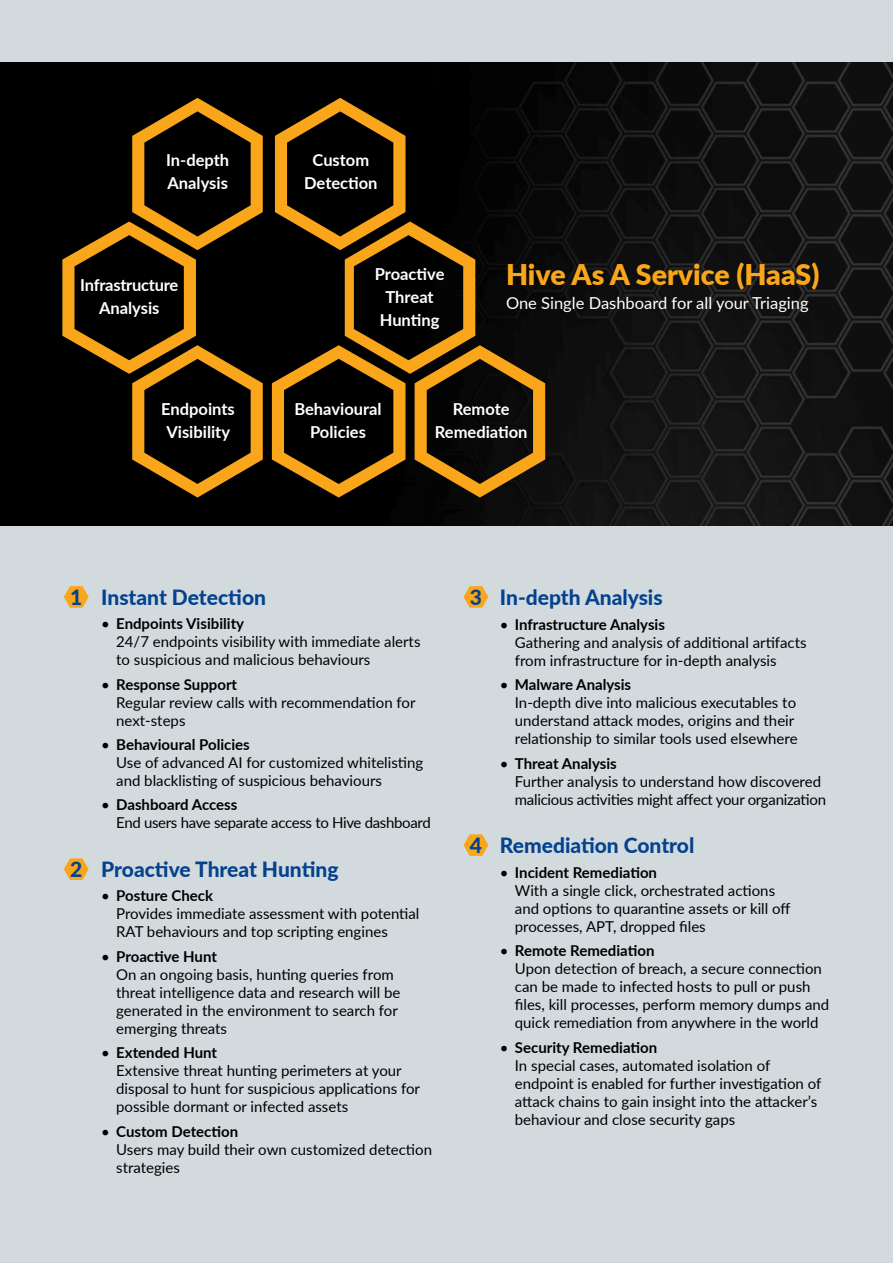
<style>
.page{position:relative;width:893px;height:1263px;background:#d3dade}
.page>*{position:absolute;margin:0;border:0;box-sizing:border-box;transform-origin:0 0}
.t1{font:900 28.5px "Lato";color:#faa61a}
.t2{font:800 21px "Lato";color:#03428e}
.t3{font:700 16.5px/22.5px "Lato";color:#fff;text-align:center}
.t4{font:16.5px "Lato";color:#fff}
.t5{font:15px/18px "Lato";color:#000}
.t6{font:15px/18px "Lato";letter-spacing:-.02em;color:#000}
.s1{font-weight:700}
</style>
<div class="page">
<img style="left:0;top:62px;width:893px;height:464px">
<svg style="left:64px;top:586px;width:25px;height:22px"></svg>
<svg style="left:463px;top:586px;width:25px;height:22px"></svg>
<svg style="left:64px;top:858px;width:25px;height:22px"></svg>
<svg style="left:463px;top:834px;width:25px;height:22px"></svg>
<svg style="left:62px;top:98px;width:201px;height:400px;background:#2e1e04"></svg>
<svg style="left:272px;top:98px;width:273px;height:400px;background:#2e1f07"></svg>
<p class="t3" style="left:166px;top:148px;width:65px;text-align:left">In-depth<br>Analysis</p>
<p class="t3" style="left:80px;top:273px;width:99px">Infrastructure<br>Analysis</p>
<p class="t3" style="left:161px;top:397px;width:75px">Endpoints<br>Visibility</p>
<p class="t3" style="left:304px;top:148px;width:75px">Custom<br>Detection</p>
<p class="t3" style="left:375px;top:262px;width:71px">Proactive<br>Threat<br>Hunting</p>
<h1 class="t1" style="left:506px;top:253px;width:315px">Hive As A Service (HaaS)</h1>
<p class="t4" style="left:506px;top:291px;width:304px">One Single Dashboard for all your Triaging</p>
<p class="t3" style="left:294px;top:397px;width:89px">Behavioural<br>Policies</p>
<p class="t3" style="left:435px;top:397px;width:94px">Remote<br>Remediation</p>
<h2 class="t2" style="left:101px;top:581px;width:166px">Instant Detection</h2>
<p class="t5" style="left:116px;top:614px;width:306px;text-indent:-15px">• <span class="s1">Endpoints Visibility<br></span>24/7 endpoints visibility with immediate alerts to suspicious and malicious behaviours</p>
<p class="t5" style="left:116px;top:674px;width:301px;text-indent:-15px">• <span class="s1">Response Support<br></span>Regular review calls with recommendation for next-steps</p>
<p class="t5" style="left:116px;top:735px;width:309px;text-indent:-15px">• <span class="s1">Behavioural Policies<br></span>Use of advanced AI for customized whitelisting and blacklisting of suspicious behaviours</p>
<p class="t6" style="left:116px;top:795px;width:316px;text-indent:-15px">• <span class="s1">Dashboard Access<br></span>End users have separate access to Hive dashboard</p>
<h2 class="t2" style="left:101px;top:854px;width:239px">Proactive Threat Hunting</h2>
<p class="t5" style="left:116px;top:886px;width:305px;text-indent:-15px">• <span class="s1">Posture Check<br></span>Provides immediate assessment with potential<br>RAT behaviours and top scripting engines</p>
<p class="t5" style="left:116px;top:947px;width:286px;text-indent:-15px">• <span class="s1">Proactive Hunt<br></span>On an ongoing basis, hunting queries from threat intelligence data and research will be generated in the environment to search for emerging threats</p>
<p class="t5" style="left:116px;top:1043px;width:305px;text-indent:-15px">• <span class="s1">Extended Hunt<br></span>Extensive threat hunting perimeters at your disposal to hunt for suspicious applications for possible dormant or infected assets</p>
<p class="t5" style="left:116px;top:1121px;width:317px;text-indent:-15px">• <span class="s1">Custom Detection<br></span>Users may build their own customized detection strategies</p>
<h2 class="t2" style="left:70px;top:581px;width:14px">1</h2>
<h2 class="t2" style="left:470px;top:581px;width:14px">3</h2>
<h2 class="t2" style="left:470px;top:829px;width:14px">4</h2>
<h2 class="t2" style="left:70px;top:854px;width:14px">2</h2>
<h2 class="t2" style="left:500px;top:582px;width:164px">In-depth Analysis</h2>
<p class="t5" style="left:515px;top:615px;width:293px;text-indent:-15px">• <span class="s1">Infrastructure Analysis<br></span>Gathering and analysis of additional artifacts from infrastructure for in-depth analysis</p>
<p class="t5" style="left:515px;top:675px;width:284px;text-indent:-15px">• <span class="s1">Malware Analysis<br></span>In-depth dive into malicious executables to understand attack modes, origins and their relationship to similar tools used elsewhere</p>
<p class="t6" style="left:515px;top:753px;width:313px;text-indent:-15px">• <span class="s1">Threat Analysis<br></span>Further analysis to understand how discovered malicious activities might affect your organization</p>
<h2 class="t2" style="left:500px;top:830px;width:196px">Remediation Control</h2>
<p class="t5" style="left:515px;top:863px;width:277px;text-indent:-15px">• <span class="s1">Incident Remediation<br></span>With a single click, orchestrated actions and options to quarantine assets or kill off processes, APT, dropped files</p>
<p class="t5" style="left:515px;top:941px;width:316px;text-indent:-15px">• <span class="s1">Remote Remediation<br></span>Upon detection of breach, a secure connection can be made to infected hosts to pull or push files, kill processes, perform memory dumps and quick remediation from anywhere in the world</p>
<p class="t5" style="left:515px;top:1037px;width:308px;text-indent:-15px">• <span class="s1">Security Remediation<br></span>In special cases, automated isolation of endpoint is enabled for further investigation of attack chains to gain insight into the attacker’s behaviour and close security gaps</p>
</div>
